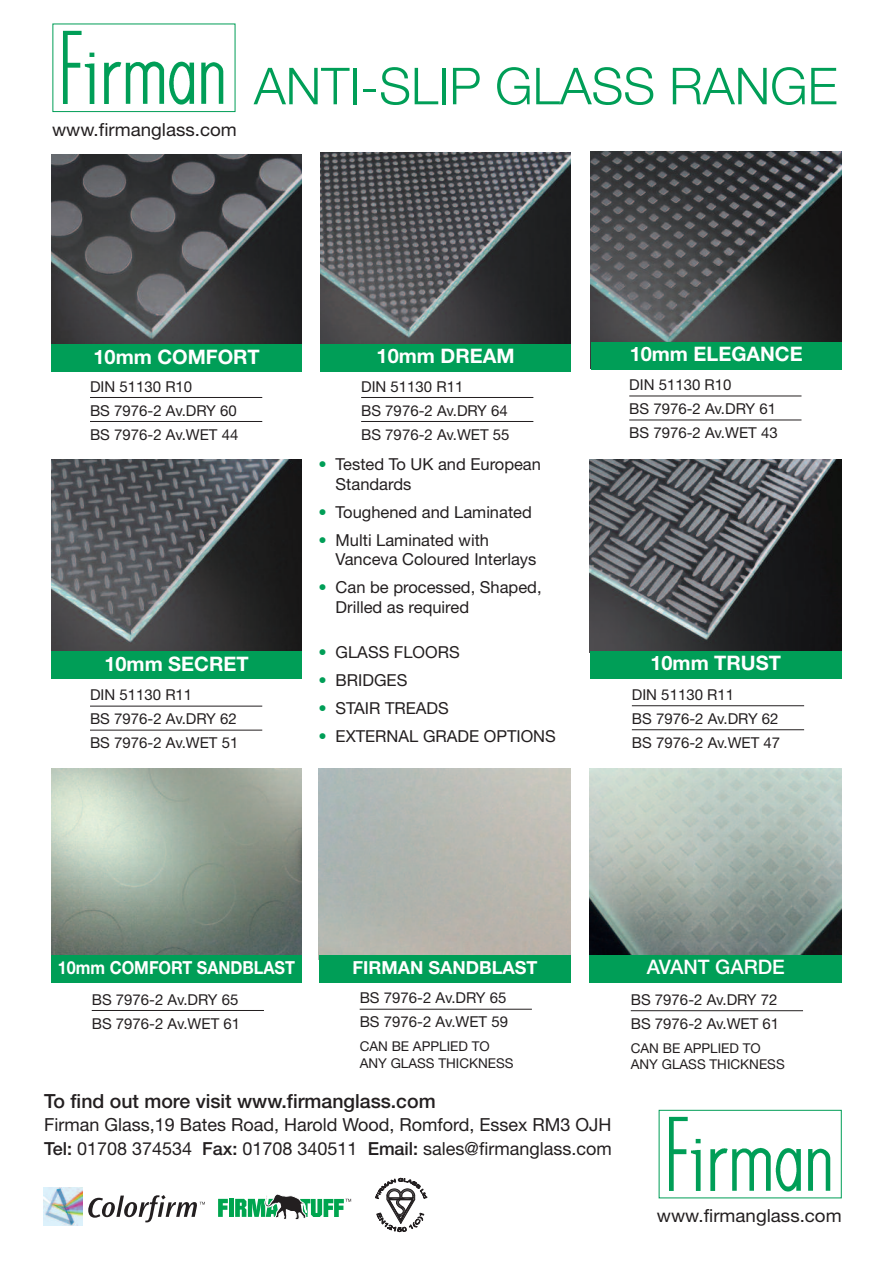
<style>
.page{position:relative;width:893px;height:1263px;background:#fff}
.page>*{position:absolute;margin:0;border:0;box-sizing:border-box;transform-origin:0 0}
.t1{font:300 51px "Helvetica Neue";color:#009e57}
.t2{font:700 19.95px "Helvetica Neue";color:#fff}
.t3{font:500 19.95px "Helvetica Neue";color:#fff}
.t4{font:500 19.5px "Helvetica Neue";color:#231f20}
.t5{font:18px/24px "Helvetica Neue";color:#231f20}
.t6{font:18px "Helvetica Neue";color:#231f20;scale:1.04 1}
.t7{font:700 18px "Helvetica Neue";color:#fff;scale:.9 1}
.t8{font:700 18px "Helvetica Neue";color:#fff}
.t9{font:16.5px/19.5px "Helvetica Neue";color:#231f20}
.t10{font:15px/24px "Helvetica Neue";color:#231f20}
.t11{font:13.5px/16.5px "Helvetica Neue";color:#231f20}
.s1{color:#009e57}
.s2{font-weight:500}
</style>
<div class="page">
<svg style="left:218px;top:1199px;width:10px;height:18px"></svg>
<div style="left:229px;top:1199px;width:5px;height:18px;background:#00a54f"></div>
<svg style="left:235px;top:1194px;width:116px;height:26px"></svg>
<svg style="left:88px;top:1195px;width:117px;height:27px"></svg>
<img style="left:43px;top:1187px;width:39px;height:38px">
<svg style="left:375px;top:1178px;width:52px;height:54px"></svg>
<img style="left:63px;top:30px;width:161px;height:75px">
<div style="left:52px;top:24px;width:183px;height:88px;border:1px solid #009e57"></div>
<img style="left:51px;top:154px;width:251px;height:191px">
<div style="left:51px;top:345px;width:251px;height:27px;background:#009e57"></div>
<img style="left:320px;top:153px;width:251px;height:191px">
<div style="left:320px;top:344px;width:251px;height:27px;background:#009e57"></div>
<img style="left:591px;top:151px;width:250px;height:191px">
<div style="left:591px;top:342px;width:250px;height:28px;background:#009e57"></div>
<img style="left:51px;top:460px;width:251px;height:191px">
<div style="left:51px;top:651px;width:251px;height:28px;background:#009e57"></div>
<img style="left:590px;top:460px;width:252px;height:191px">
<div style="left:590px;top:651px;width:252px;height:28px;background:#009e57"></div>
<hr style="left:90px;top:397px;width:172px;height:1px;background:#231f20">
<hr style="left:90px;top:421px;width:172px;height:1px;background:#231f20">
<hr style="left:361px;top:397px;width:172px;height:1px;background:#231f20">
<hr style="left:361px;top:421px;width:172px;height:1px;background:#231f20">
<hr style="left:90px;top:706px;width:172px;height:1px;background:#231f20">
<hr style="left:90px;top:730px;width:172px;height:1px;background:#231f20">
<hr style="left:632px;top:705px;width:172px;height:1px;background:#231f20">
<hr style="left:632px;top:729px;width:172px;height:1px;background:#231f20">
<div style="left:319px;top:955px;width:252px;height:27px;background:#009e57"></div>
<img style="left:590px;top:768px;width:252px;height:187px">
<div style="left:590px;top:955px;width:252px;height:28px;background:#009e57"></div>
<hr style="left:360px;top:1009px;width:172px;height:1px;background:#231f20">
<hr style="left:631px;top:1010px;width:172px;height:1px;background:#231f20">
<hr style="left:629px;top:396px;width:172px;height:1px;background:#231f20">
<hr style="left:629px;top:420px;width:172px;height:1px;background:#231f20">
<img style="left:51px;top:769px;width:251px;height:186px">
<div style="left:51px;top:955px;width:251px;height:28px;background:#009e57"></div>
<hr style="left:92px;top:1010px;width:172px;height:1px;background:#231f20">
<img style="left:669px;top:1116px;width:162px;height:76px">
<div style="left:659px;top:1110px;width:183px;height:88px;border:1px solid #009e57"></div>
<p class="t6" style="left:52px;top:119px;width:179px">www.firmanglass.com</p>
<h1 class="t1" style="left:254px;top:55px;width:585px">ANTI-SLIP GLASS RANGE</h1>
<h2 class="t2" style="left:94px;top:349px;width:168px">10mm COMFORT</h2>
<h2 class="t2" style="left:377px;top:349px;width:139px">10mm DREAM</h2>
<h2 class="t2" style="left:630px;top:347px;width:175px">10mm ELEGANCE</h2>
<p class="t10" style="left:90px;top:374px;width:150px">DIN 51130 R10<br>BS 7976-2 Av.DRY 60<br>BS 7976-2 Av.WET 44</p>
<p class="t10" style="left:361px;top:374px;width:150px">DIN 51130 R11<br>BS 7976-2 Av.DRY 64<br>BS 7976-2 Av.WET 55</p>
<p class="t10" style="left:629px;top:373px;width:150px">DIN 51130 R10<br>BS 7976-2 Av.DRY 61<br>BS 7976-2 Av.WET 43</p>
<p class="t9" style="left:336px;top:454px;width:207px;text-indent:-17px"><span class="s1">•</span> Tested To UK and European<br>Standards</p>
<p class="t9" style="left:319px;top:502px;width:215px"><span class="s1">•</span> Toughened and Laminated</p>
<p class="t9" style="left:336px;top:530px;width:202px;text-indent:-17px"><span class="s1">•</span> Multi Laminated with<br>Vanceva Coloured Interlays</p>
<p class="t9" style="left:336px;top:577px;width:208px;text-indent:-17px"><span class="s1">•</span> Can be processed, Shaped,<br>Drilled as required</p>
<p class="t9" style="left:319px;top:642px;width:143px"><span class="s1">•</span> GLASS FLOORS</p>
<p class="t9" style="left:319px;top:670px;width:90px"><span class="s1">•</span> BRIDGES</p>
<p class="t9" style="left:319px;top:698px;width:132px"><span class="s1">•</span> STAIR TREADS</p>
<p class="t9" style="left:319px;top:726px;width:239px"><span class="s1">•</span> EXTERNAL GRADE OPTIONS</p>
<h2 class="t2" style="left:104px;top:656px;width:146px">10mm SECRET</h2>
<h2 class="t2" style="left:650px;top:656px;width:132px">10mm TRUST</h2>
<p class="t10" style="left:90px;top:683px;width:150px">DIN 51130 R11<br>BS 7976-2 Av.DRY 62<br>BS 7976-2 Av.WET 51</p>
<p class="t10" style="left:632px;top:682px;width:150px">DIN 51130 R11<br>BS 7976-2 Av.DRY 62<br>BS 7976-2 Av.WET 47</p>
<p class="t7" style="left:58px;top:961px;width:265px">10mm COMFORT SANDBLAST</p>
<p class="t10" style="left:92px;top:987px;width:150px">BS 7976-2 Av.DRY 65<br>BS 7976-2 Av.WET 61</p>
<p class="t8" style="left:352px;top:961px;width:186px">FIRMAN SANDBLAST</p>
<h2 class="t3" style="left:647px;top:960px;width:139px">AVANT GARDE</h2>
<p class="t10" style="left:360px;top:986px;width:150px">BS 7976-2 Av.DRY 65<br>BS 7976-2 Av.WET 59</p>
<p class="t11" style="left:360px;top:1038px;width:155px">CAN BE APPLIED TO<br>ANY GLASS THICKNESS</p>
<p class="t10" style="left:631px;top:987px;width:150px">BS 7976-2 Av.DRY 72<br>BS 7976-2 Av.WET 61</p>
<p class="t11" style="left:631px;top:1039px;width:155px">CAN BE APPLIED TO<br>ANY GLASS THICKNESS</p>
<h3 class="t4" style="left:44px;top:1094px;width:393px">To find out more visit www.firmanglass.com</h3>
<p class="t5" style="left:44px;top:1112px;width:569px">Firman Glass,19 Bates Road, Harold Wood, Romford, Essex RM3 OJH<br><span class="s2">Tel:</span> 01708 374534 <span class="s2">Fax:</span> 01708 340511 <span class="s2">Email:</span> sales@firmanglass.com</p>
<p class="t6" style="left:657px;top:1205px;width:179px">www.firmanglass.com</p>
</div>
